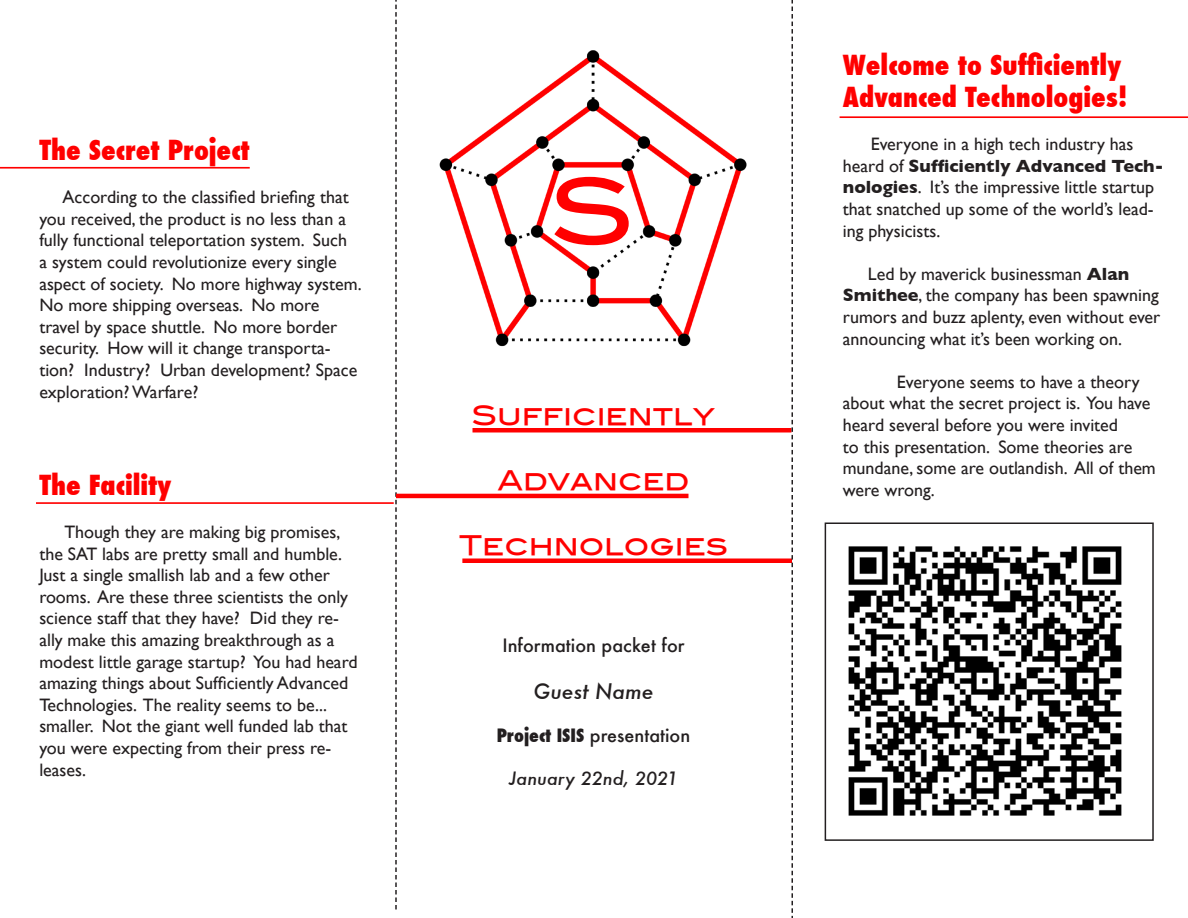
<style>
.page{position:relative;width:1188px;height:918px;background:#fff}
.page>*{position:absolute;margin:0;border:0;box-sizing:border-box;transform-origin:0 0}
.t1{font:90px "Blair Md ITCTT Medium";color:#f00}
.t2{font:800 condensed 27px/32.4px "Futura";color:#f00}
.t3{font:27px "Blair Md ITCTT Medium";color:#f00}
.t4{font:italic 500 21px "Futura";color:#231f20}
.t5{font:18px/21.6px "Gill Sans";color:#231f20}
.t6{font:500 18px "Futura";color:#231f20}
.t7{font:italic 500 18px "Futura";color:#231f20}
.s1{font-weight:800;font-stretch:condensed}
.s2{font-weight:700}
</style>
<div class="page">
<div style="left:462px;top:558px;width:330px;height:5px;background:#f00"></div>
<hr style="left:472px;top:428px;width:320px;height:4px;background:#f00">
<svg style="left:395px;top:0;width:2px;height:910px"></svg>
<svg style="left:791px;top:0;width:2px;height:918px"></svg>
<img style="left:848px;top:546px;width:274px;height:270px">
<div style="left:825px;top:522px;width:329px;height:319px;border:2px solid #231f20"></div>
<img style="left:439px;top:50px;width:308px;height:297px">
<hr style="left:0;top:167px;width:250px;height:2px;background:#f00">
<hr style="left:36px;top:502px;width:358px;height:2px;background:#f00">
<hr style="left:396px;top:494px;width:292px;height:4px;background:#f00">
<hr style="left:840px;top:116px;width:348px;height:2px;background:#f00">
<p class="t2" style="left:39px;top:134px;width:212px">The Secret Project</p>
<p class="t5" style="left:39px;top:186px;width:324px;text-indent:23px">According to the classified briefing that you received, the product is no less than a fully functional teleportation system. Such<br>a system could revolutionize every single aspect of society. No more highway system.<br>No more shipping overseas. No more travel by space shuttle. No more border security. How will it change transporta&shy;tion? Industry? Urban development? Space exploration? Warfare?</p>
<p class="t2" style="left:39px;top:469px;width:134px">The Facility</p>
<p class="t5" style="left:39px;top:521px;width:320px;text-indent:25px">Though they are making big promises, the SAT labs are pretty small and humble.<br>Just a single smallish lab and a few other rooms. Are these three scientists the only science staff that they have? Did they re&shy;ally make this amazing breakthrough as a modest little garage startup? You had heard amazing things about Sufficiently Advanced Technologies. The reality seems to be... smaller. Not the giant well funded lab that you were expecting from their press re&shy;leases.</p>
<p class="t1" style="left:550px;top:138px;width:86px">S</p>
<p class="t3" style="left:472px;top:393px;width:245px">Sufficiently</p>
<p class="t3" style="left:498px;top:458px;width:193px">Advanced</p>
<p class="t3" style="left:459px;top:523px;width:270px">Technologies</p>
<p class="t6" style="left:502px;top:633px;width:184px">Information packet for</p>
<p class="t4" style="left:534px;top:676px;width:121px">Guest Name</p>
<p class="t6" style="left:497px;top:723px;width:195px"><span class="s1">Project ISIS</span> presentation</p>
<p class="t7" style="left:509px;top:766px;width:171px">January 22nd, 2021</p>
<p class="t2" style="left:843px;top:48px;width:286px">Welcome to Sufficiently<br>Advanced Technologies!</p>
<p class="t5" style="left:843px;top:133px;width:322px;text-indent:28px">Everyone in a high tech industry has heard of <span class="s2">Sufficiently Advanced Tech&shy;nologies</span>. It’s the impressive little startup that snatched up some of the world’s lead&shy;ing physicists.</p>
<p class="t5" style="left:843px;top:263px;width:319px;text-indent:25px">Led by maverick businessman <span class="s2">Alan Smithee</span>, the company has been spawning rumors and buzz aplenty, even without ever announcing what it’s been working on.</p>
<p class="t5" style="left:843px;top:371px;width:314px;text-indent:54px">Everyone seems to have a theory about what the secret project is. You have heard several before you were invited<br>to this presentation. Some theories are mundane, some are outlandish. All of them were wrong.</p>
</div>
